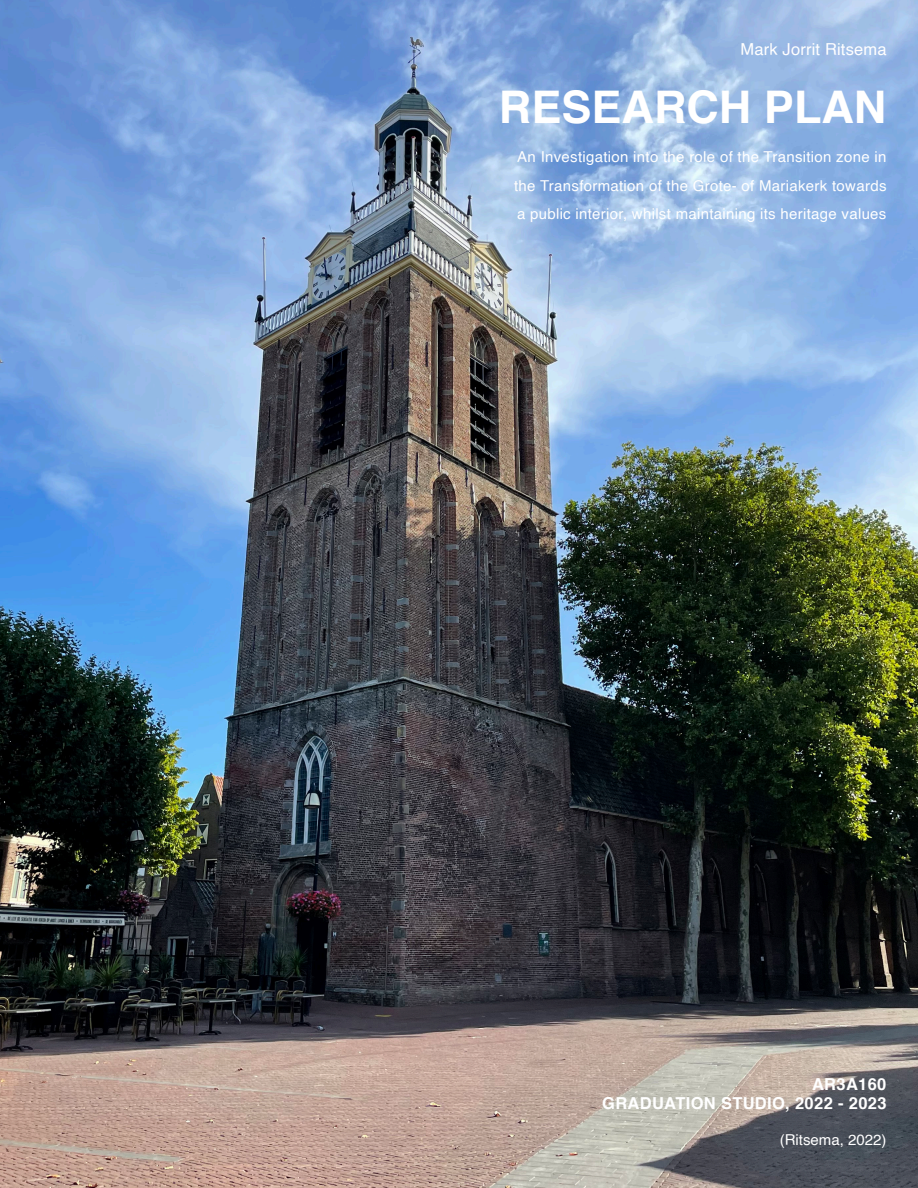
<style>
.page{position:relative;width:918px;height:1188px;background:#fff}
.page>*{position:absolute;margin:0;border:0;box-sizing:border-box;transform-origin:0 0}
.t1{font:700 45px "Helvetica";color:#fff}
.t2{font:700 16.5px "Helvetica";letter-spacing:.02em;color:#fff}
.t3{font:16.5px "Helvetica";letter-spacing:.01em;color:#fff}
.t4{font:15px/28.5px "Helvetica";letter-spacing:.02em;color:#fff;text-align:justify}
.t5{font:15px "Helvetica";color:#fff}
</style>
<div class="page">
<img style="left:0;top:0;width:918px;height:1188px">
<p class="t3" style="left:741px;top:36px;width:147px">Mark Jorrit Ritsema</p>
<p class="t1" style="left:499px;top:71px;width:389px">RESEARCH PLAN</p>
<p class="t4" style="left:514px;top:143px;width:374px">An Investigation into the role of the Transition zone in the Transformation of the Grote- of Mariakerk towards a public interior, whilst maintaining its heritage values</p>
<p class="t2" style="left:812px;top:1071px;width:76px">AR3A160</p>
<p class="t2" style="left:602px;top:1090px;width:286px">GRADUATION STUDIO, 2022 - 2023</p>
<p class="t5" style="left:780px;top:1129px;width:108px">(Ritsema, 2022)</p>
</div>
